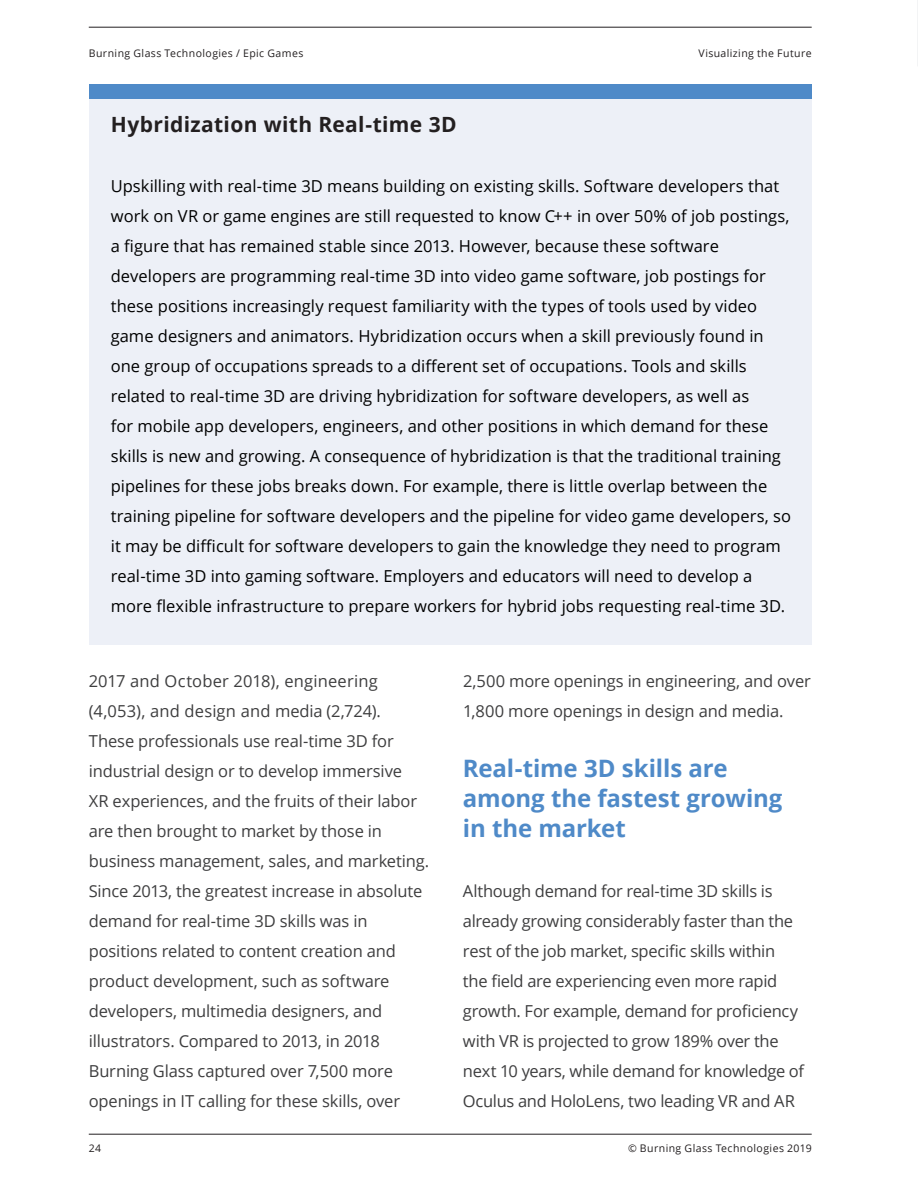
<style>
.page{position:relative;width:918px;height:1188px;background:#fff}
.page>*{position:absolute;margin:0;border:0;box-sizing:border-box;transform-origin:0 0}
.t1{font:700 24px/30px "Open Sans";letter-spacing:-.005em;color:#4f8ac8}
.t2{font:700 21px "Open Sans";letter-spacing:.015em;color:#231f20}
.t3{font:16.5px/30px "Open Sans";color:#000}
.t4{font:16.5px/30px "Open Sans";letter-spacing:-.01em;color:#3e3e3f}
.t5{font:10.5px "Open Sans";letter-spacing:.04em;color:#231f20}
</style>
<div class="page">
<hr style="left:917px;top:0;width:1px;height:66px;background:#e6e7e9">
<hr style="left:89px;top:27px;width:723px;height:1px;background:#231f20">
<hr style="left:89px;top:1134px;width:723px;height:1px;background:#231f20">
<div style="left:89px;top:84px;width:723px;height:561px;background:#edf0f7"></div>
<div style="left:89px;top:84px;width:723px;height:15px;background:#4f8ac8"></div>
<p class="t5" style="left:89px;top:46px;width:216px">Burning Glass Technologies / Epic Games</p>
<p class="t5" style="left:698px;top:46px;width:115px">Visualizing the Future</p>
<p class="t2" style="left:111px;top:110px;width:347px">Hybridization with Real-time 3D</p>
<p class="t3" style="left:111px;top:171px;width:682px">Upskilling with real-time 3D means building on existing skills. Software developers that work on VR or game engines are still requested to know C++ in over 50% of job postings, a figure that has remained stable since 2013. However, because these software developers are programming real-time 3D into video game software, job postings for these positions increasingly request familiarity with the types of tools used by video game designers and animators. Hybridization occurs when a skill previously found in one group of occupations spreads to a different set of occupations. Tools and skills related to real-time 3D are driving hybridization for software developers, as well as<br>for mobile app developers, engineers, and other positions in which demand for these skills is new and growing. A consequence of hybridization is that the traditional training pipelines for these jobs breaks down. For example, there is little overlap between the training pipeline for software developers and the pipeline for video game developers, so it may be difficult for software developers to gain the knowledge they need to program real-time 3D into gaming software. Employers and educators will need to develop a more flexible infrastructure to prepare workers for hybrid jobs requesting real-time 3D.</p>
<p class="t4" style="left:89px;top:666px;width:342px">2017 and October 2018), engineering (4,053), and design and media (2,724).<br>These professionals use real-time 3D for industrial design or to develop immersive<br>XR experiences, and the fruits of their labor are then brought to market by those in business management, sales, and marketing.<br>Since 2013, the greatest increase in absolute demand for real-time 3D skills was in positions related to content creation and product development, such as software developers, multimedia designers, and illustrators. Compared to 2013, in 2018<br>Burning Glass captured over 7,500 more openings in IT calling for these skills, over</p>
<p class="t4" style="left:463px;top:666px;width:349px">2,500 more openings in engineering, and over<br>1,800 more openings in design and media.</p>
<h1 class="t1" style="left:463px;top:753px;width:321px">Real-time 3D skills are among the fastest growing in the market</h1>
<p class="t4" style="left:463px;top:876px;width:343px">Although demand for real-time 3D skills is already growing considerably faster than the rest of the job market, specific skills within<br>the field are experiencing even more rapid growth. For example, demand for proficiency with VR is projected to grow 189% over the next 10 years, while demand for knowledge of Oculus and HoloLens, two leading VR and AR</p>
<p class="t5" style="left:89px;top:1141px;width:14px">24</p>
<p class="t5" style="left:628px;top:1141px;width:185px">© Burning Glass Technologies 2019</p>
</div>
